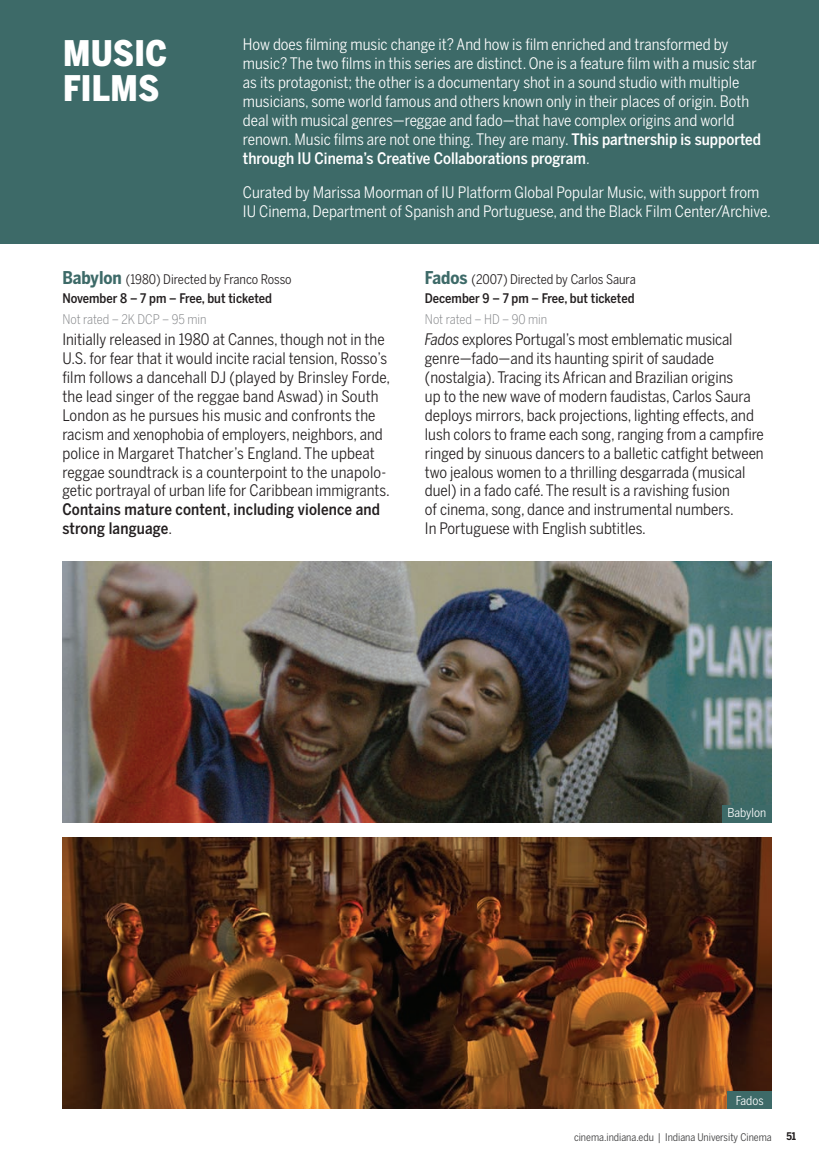
<style>
.page{position:relative;width:819px;height:1166px;background:#fff}
.page>*{position:absolute;margin:0;border:0;box-sizing:border-box;transform-origin:0 0}
.series_title{font:900 35px/35px "Benton Sans Cond";letter-spacing:.01em;color:#fff}
.film_Paragraph{font:15.75px/18.9px "Benton Sans Cond";color:#231f20}
.film_Paragraph-2{font:15.75px/18.9px "Benton Sans Cond";color:#fff}
.Film_title{font:13.12px "Benton Sans Cond";color:#231f20}
.film_date{font:500 13.12px "Benton Sans Cond";color:#231f20}
.Film_format_info{font:300 13.12px "Benton Sans Cond";color:#808285}
.t1{font:12.25px "Benton Sans Cond";color:#fff}
.t2{font:10.5px "Benton Sans Cond";color:#383839}
.t3{font:700 10.5px "Benton Sans Cond";color:#231f20}
.s1{font-weight:500}
.s2{font-weight:700;font-size:17.5px;color:#3d6a68}
.s3{font-style:italic}
</style>
<div class="page">
<div style="left:0;top:0;width:819px;height:244px;background:#3d6a68"></div>
<img style="left:62px;top:837px;width:710px;height:272px">
<img style="left:62px;top:561px;width:710px;height:261px">
<div style="left:722px;top:805px;width:50px;height:17px;background:#3d6a68"></div>
<div style="left:728px;top:1091px;width:44px;height:18px;background:#3d6a68"></div>
<h1 class="series_title" style="left:63px;top:36px;width:106px">MUSIC<br>FILMS</h1>
<p class="film_Paragraph-2" style="left:243px;top:35px;width:520px">How does filming music change it? And how is film enriched and transformed by music? The two films in this series are distinct. One is a feature film with a music star as its protagonist; the other is a documentary shot in a sound studio with multiple musicians, some world famous and others known only in their places of origin. Both deal with musical genres—reggae and fado—that have complex origins and world renown. Music films are not one thing. They are many. <span class="s1">This partnership is supported through IU Cinema’s Creative Collaborations program</span>.</p>
<p class="film_Paragraph-2" style="left:243px;top:183px;width:529px">Curated by Marissa Moorman of IU Platform Global Popular Music, with support from<br>IU Cinema, Department of Spanish and Portuguese, and the Black Film Center/Archive.</p>
<h3 class="Film_title" style="left:62px;top:271px;width:231px"><span class="s2">Babylon</span> (1980) Directed by Franco Rosso</h3>
<p class="film_date" style="left:62px;top:290px;width:211px">November 8 – 7 pm – Free, but ticketed</p>
<p class="Film_format_info" style="left:62px;top:311px;width:146px">Not rated – 2K DCP – 95 min</p>
<p class="film_Paragraph" style="left:62px;top:330px;width:329px">Initially released in 1980 at Cannes, though not in the U.S. for fear that it would incite racial tension, Rosso’s film follows a dancehall DJ (played by Brinsley Forde, the lead singer of the reggae band Aswad) in South London as he pursues his music and confronts the racism and xenophobia of employers, neighbors, and police in Margaret Thatcher’s England. The upbeat reggae soundtrack is a counterpoint to the unapolo&shy;getic portrayal of urban life for Caribbean immigrants.<br><span class="s1">Contains mature content, including violence and strong language</span>.</p>
<h3 class="Film_title" style="left:425px;top:271px;width:212px"><span class="s2">Fados</span> (2007) Directed by Carlos Saura</h3>
<p class="film_date" style="left:425px;top:290px;width:211px">December 9 – 7 pm – Free, but ticketed</p>
<p class="Film_format_info" style="left:425px;top:311px;width:124px">Not rated – HD – 90 min</p>
<p class="film_Paragraph" style="left:425px;top:330px;width:341px"><span class="s3">Fados</span> explores Portugal’s most emblematic musical genre—fado—and its haunting spirit of saudade (nostalgia). Tracing its African and Brazilian origins<br>up to the new wave of modern faudistas, Carlos Saura deploys mirrors, back projections, lighting effects, and lush colors to frame each song, ranging from a campfire ringed by sinuous dancers to a balletic catfight between two jealous women to a thrilling desgarrada (musical duel) in a fado café. The result is a ravishing fusion<br>of cinema, song, dance and instrumental numbers.<br>In Portuguese with English subtitles.</p>
<p class="t1" style="left:727px;top:805px;width:40px">Babylon</p>
<p class="t1" style="left:736px;top:1092px;width:29px">Fados</p>
<p class="t2" style="left:574px;top:1130px;width:199px">cinema.indiana.edu | Indiana University Cinema</p>
<p class="t3" style="left:787px;top:1130px;width:11px">51</p>
</div>
